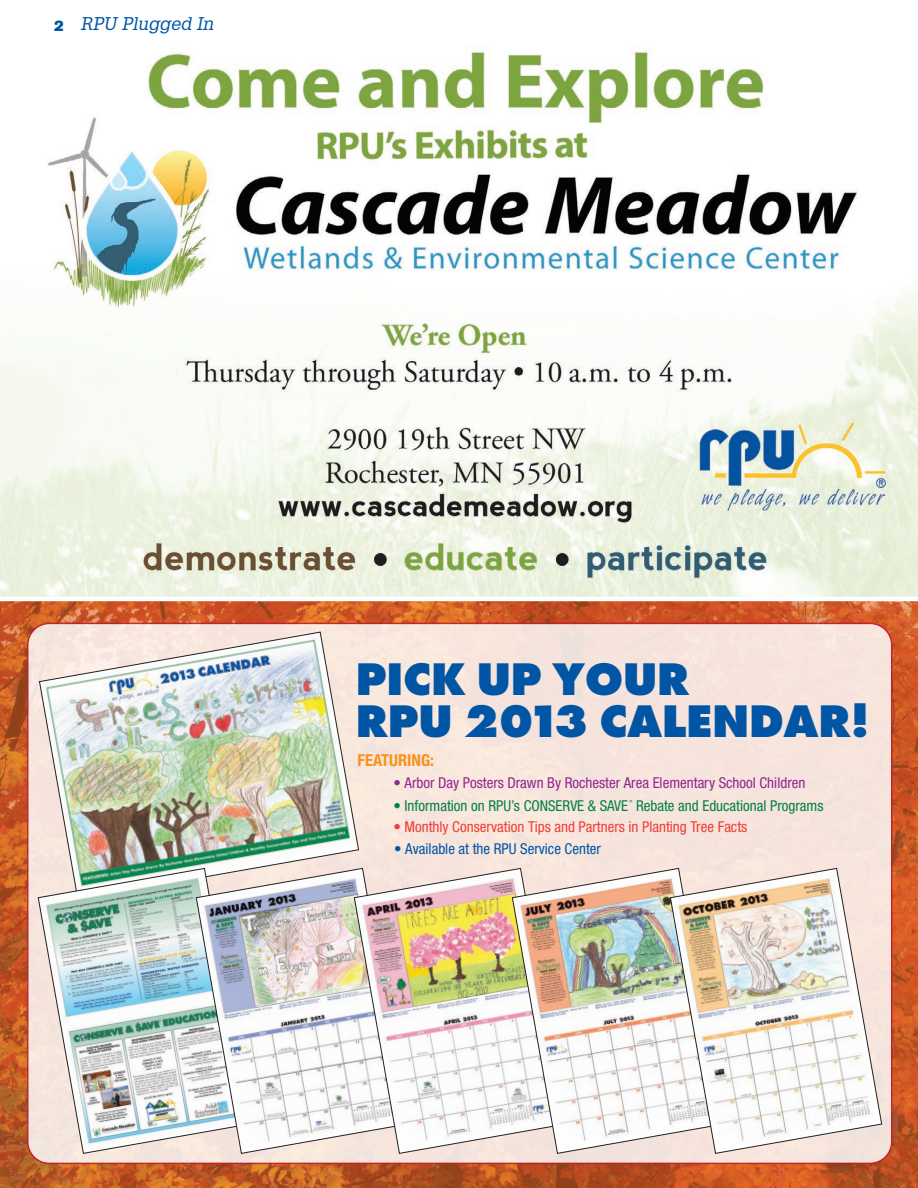
<style>
.page{position:relative;width:918px;height:1188px;background:#fff}
.page>*{position:absolute;margin:0;border:0;box-sizing:border-box;transform-origin:0 0}
.t1{font:800 42px/42px "Futura";color:#0155a5}
.SUBHEAD{font:italic 18px "Glypha";color:#0155a5}
.t2{font:700 condensed 16.5px "Helvetica Neue";color:#f7931d}
.t3{font:condensed 15px "Helvetica Neue";color:#008240}
.t4{font:condensed 15px "Helvetica Neue";color:#90268f}
.t5{font:condensed 15px "Helvetica Neue";color:#ee3e35}
.t6{font:condensed 15px "Helvetica Neue";color:#0155a5}
.BODY{font:15px "Akzidenz Grotesk BE Super";color:#0155a5}
</style>
<div class="page">
<img style="left:0;top:51px;width:918px;height:546px">
<img style="left:0;top:601px;width:918px;height:587px">
<div style="left:28px;top:623px;width:864px;height:540px;background:#f6e4dd;border-radius:22px"></div>
<img style="left:39px;top:632px;width:320px;height:236px">
<img style="left:38px;top:868px;width:158px;height:286px">
<img style="left:196px;top:868px;width:158px;height:286px">
<img style="left:354px;top:868px;width:158px;height:286px">
<img style="left:512px;top:868px;width:158px;height:286px">
<svg style="left:670px;top:868px;width:212px;height:286px"></svg>
<p class="BODY" style="left:54px;top:17px;width:11px">2</p>
<p class="SUBHEAD" style="left:80px;top:13px;width:135px">RPU Plugged In</p>
<p class="t1" style="left:356px;top:659px;width:515px">PICK UP YOUR<br>RPU 2013 CALENDAR!</p>
<p class="t2" style="left:357px;top:750px;width:78px">FEATURING:</p>
<p class="t4" style="left:393px;top:774px;width:413px">• Arbor Day Posters Drawn By Rochester Area Elementary School Children</p>
<p class="t3" style="left:393px;top:797px;width:431px">• Information on RPU’s CONSERVE &amp; SAVE <sup>®</sup> Rebate and Educational Programs</p>
<p class="t5" style="left:393px;top:818px;width:355px">• Monthly Conservation Tips and Partners in Planting Tree Facts</p>
<p class="t6" style="left:394px;top:840px;width:208px">• Available at the RPU Service Center</p>
</div>
